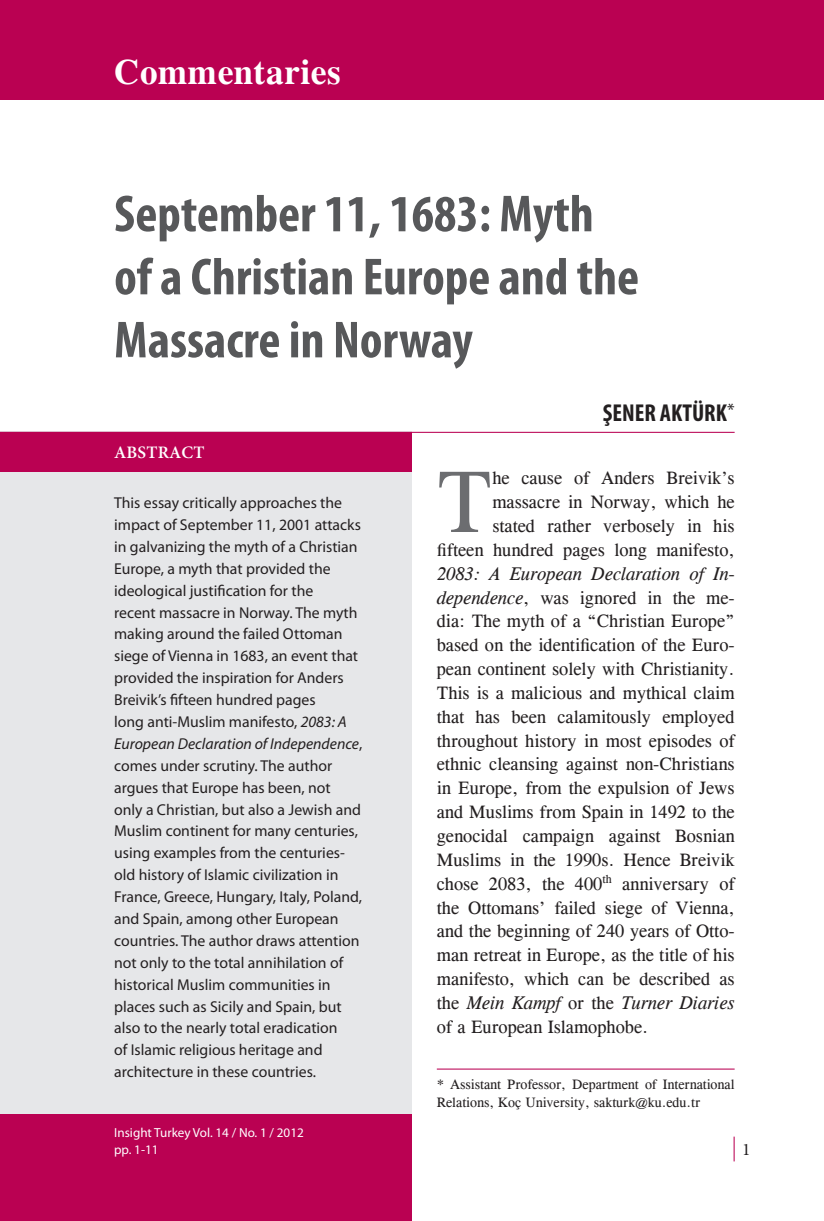
<style>
.page{position:relative;width:824px;height:1221px;background:#fff}
.page>*{position:absolute;margin:0;border:0;box-sizing:border-box;transform-origin:0 0}
.t1{font:88.55px "CG Times";color:#6c6d70}
.t2{font:700 condensed 52.5px/63px "Myriad Pro";color:#57585a}
.t3{font:700 35px "CG Times";letter-spacing:.02em;color:#fff}
.t4{font:700 condensed 24.5px "Myriad Pro";color:#231f20}
.t5{font:18.38px/23.8px "CG Times";color:#231f20;text-align:right}
.t6{font:600 17.5px "Minion Pro";letter-spacing:.01em;color:#fff}
.t7{font:17.5px "Minion Pro";color:#231f20}
.t8{font:15.75px/21.9px "Myriad Pro";color:#231f20}
.t9{font:14px/17.5px "CG Times";color:#231f20}
.t10{font:13.12px/16.6px "Myriad Pro";color:#fff}
.s1{font-style:italic}
</style>
<div class="page">
<svg style="left:733px;top:1136px;width:1px;height:25px"></svg>
<hr style="left:437px;top:1068px;width:297px;height:1px;background:#ba0152">
<div style="left:0;top:432px;width:412px;height:788px;background:#e6e7e9"></div>
<div style="left:0;top:432px;width:412px;height:39px;background:#ba0152"></div>
<hr style="left:0;top:432px;width:734px;height:1px;background:#ba0152">
<div style="left:0;top:1114px;width:412px;height:106px;background:#ba0152"></div>
<div style="left:0;top:0;width:823px;height:99px;background:#ba0152"></div>
<h3 class="t3" style="left:114px;top:51px;width:228px">Commentaries</h3>
<h2 class="t2" style="left:114px;top:181px;width:526px">September 11, 1683: Myth of a Christian Europe and the<br>Massacre in Norway</h2>
<p class="t6" style="left:114px;top:440px;width:92px">ABSTRACT</p>
<p class="t8" style="left:114px;top:491px;width:250px">This essay critically approaches the impact of September 11, 2001 attacks in galvanizing the myth of a Christian Europe, a myth that provided the ideological justification for the<br>recent massacre in Norway. The myth making around the failed Ottoman siege of Vienna in 1683, an event that provided the inspiration for Anders Breivik’s fifteen hundred pages<br>long anti-Muslim manifesto, <span class="s1">2083: A European Declaration of Independence</span>, comes under scrutiny. The author argues that Europe has been, not only a Christian, but also a Jewish and Muslim continent for many centuries, using examples from the centuries&shy;old history of Islamic civilization in France, Greece, Hungary, Italy, Poland, and Spain, among other European countries. The author draws attention not only to the total annihilation of historical Muslim communities in places such as Sicily and Spain, but also to the nearly total eradication<br>of Islamic religious heritage and architecture in these countries.</p>
<p class="t10" style="left:114px;top:1124px;width:191px">Insight Turkey Vol. 14 / No. 1 / 2012 pp. 1-11</p>
<h3 class="t4" style="left:603px;top:397px;width:133px">ŞENER AKTÜRK<sup>*</sup></h3>
<p class="t5" style="left:437px;top:466px;width:299px">he cause of Anders Breivik’s massacre in Norway, which he<br>stated rather verbosely in his<br>fifteen hundred pages long manifesto,</p>
<p class="t5" style="left:437px;top:561px;width:299px;text-align:justify"><span class="s1">2083: A European Declaration of In&shy;dependence</span>, was ignored in the me&shy;dia: The myth of a “Christian Europe” based on the identification of the Euro&shy;pean continent solely with Christianity.<br>This is a malicious and mythical claim that has been calamitously employed throughout history in most episodes of ethnic cleansing against non-Christians in Europe, from the expulsion of Jews and Muslims from Spain in 1492 to the genocidal campaign against Bosnian Muslims in the 1990s. Hence Breivik chose 2083, the 400<sup>th</sup> anniversary of the Ottomans’ failed siege of Vienna, and the beginning of 240 years of Otto&shy;man retreat in Europe, as the title of his manifesto, which can be described as the <span class="s1">Mein Kampf</span> or the <span class="s1">Turner Diaries </span>of a European Islamophobe.</p>
<h1 class="t1" style="left:437px;top:451px;width:57px">T</h1>
<p class="t9" style="left:437px;top:1075px;width:299px">* Assistant Professor, Department of International<br>Relations, Koç University, sakturk@ku.edu.tr</p>
<p class="t7" style="left:742px;top:1137px;width:10px">1</p>
</div>
